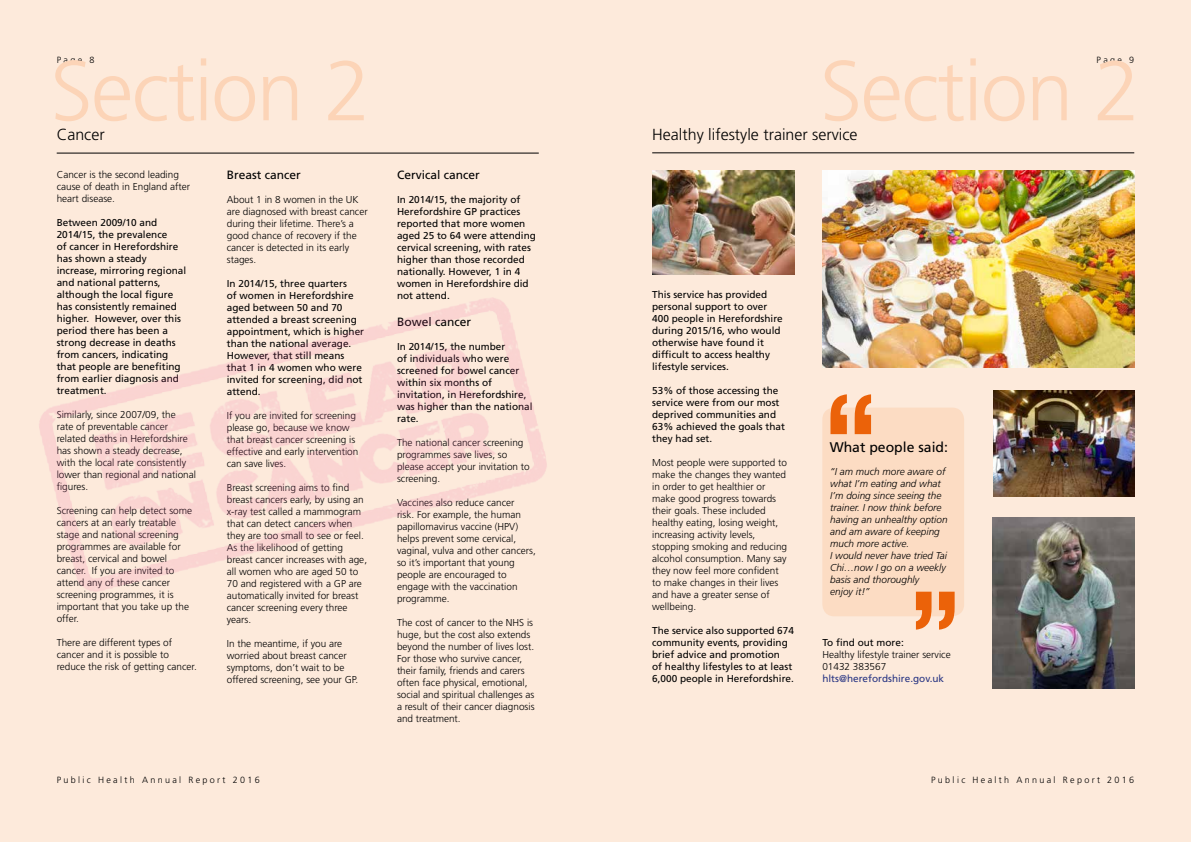
<style>
.page{position:relative;width:1191px;height:842px;background:#fdeadb}
.page>*{position:absolute;margin:0;border:0;box-sizing:border-box;transform-origin:0 0}
.t1{font:300 84.7px "Frutiger";letter-spacing:-.02em;color:#fcd4b7}
.t2{font:300 16px "Frutiger";color:#000}
.t3{font:14px "Frutiger";color:#000}
.t4{font:12px "Frutiger";color:#000}
.t5{font:300 10px/12px "Frutiger";color:#000}
.t6{font:10px/12px "Frutiger";color:#000}
.t7{font:italic 300 10px/12px "Frutiger";color:#000}
.t8{font:10px "Frutiger";color:#283583}
.t9{font:300 9px "Frutiger";letter-spacing:.26em;color:#000}
</style>
<div class="page">
<hr style="left:652px;top:153px;width:482px;height:1px;background:#000">
<hr style="left:57px;top:153px;width:482px;height:1px;background:#000">
<img style="left:39px;top:297px;width:508px;height:295px">
<img style="left:652px;top:170px;width:142px;height:105px">
<div style="left:822px;top:408px;width:142px;height:208px;background:#fcdcc3;border-radius:12px"></div>
<svg style="left:830px;top:394px;width:17px;height:40px"></svg>
<svg style="left:854px;top:394px;width:17px;height:40px"></svg>
<svg style="left:939px;top:592px;width:15px;height:38px"></svg>
<svg style="left:916px;top:592px;width:15px;height:38px"></svg>
<img style="left:993px;top:391px;width:141px;height:105px">
<img style="left:992px;top:517px;width:142px;height:172px">
<img style="left:822px;top:170px;width:312px;height:197px">
<p class="t9" style="left:57px;top:55px;width:39px">Page 8</p>
<h1 class="t1" style="left:50px;top:43px;width:322px">Section 2</h1>
<h2 class="t2" style="left:57px;top:125px;width:49px">Cancer</h2>
<p class="t5" style="left:57px;top:168px;width:135px">Cancer is the second leading cause of death in England after heart disease.</p>
<p class="t6" style="left:57px;top:216px;width:102px">Between 2009/10 and</p>
<p class="t4" style="left:227px;top:168px;width:76px">Breast cancer</p>
<p class="t5" style="left:227px;top:194px;width:142px">About 1 in 8 women in the UK are diagnosed with breast cancer during their lifetime. There’s a</p>
<p class="t6" style="left:57px;top:228px;width:131px">2014/15, the prevalence<br>of cancer in Herefordshire has shown a steady increase, mirroring regional and national patterns, although the local fgure has consistently remained higher. However, over this period there has been a strong decrease in deaths from cancers, indicating that people are benefting from earlier diagnosis and treatment.</p>
<p class="t5" style="left:57px;top:408px;width:141px">Similarly, since 2007/09, the<br>rate of preventable cancer related deaths in Herefordshire has shown a steady decrease, with the local rate consistently lower than regional and national fgures.</p>
<p class="t5" style="left:57px;top:504px;width:137px">Screening can help detect some cancers at an early treatable stage and national screening programmes are available for breast, cervical and bowel cancer. If you are invited to attend any of these cancer screening programmes, it is important that you take up the offer.</p>
<p class="t5" style="left:57px;top:636px;width:117px">There are different types of cancer and it is possible to</p>
<p class="t5" style="left:227px;top:230px;width:131px">good chance of recovery if the cancer is detected in its early stages.</p>
<p class="t6" style="left:227px;top:278px;width:139px">In 2014/15, three quarters<br>of women in Herefordshire aged between 50 and 70 attended a breast screening appointment, which is higher than the national average.<br>However, that still means that 1 in 4 women who were invited for screening, did not attend.</p>
<p class="t5" style="left:227px;top:410px;width:133px">If you are invited for screening please go, because we know that breast cancer screening is effective and early intervention can save lives.</p>
<p class="t5" style="left:227px;top:482px;width:142px">Breast screening aims to fnd breast cancers early, by using an x-ray test called a mammogram that can detect cancers when they are too small to see or feel.<br>As the likelihood of getting breast cancer increases with age, all women who are aged 50 to<br>70 and registered with a GP are automatically invited for breast cancer screening every three years.</p>
<p class="t5" style="left:227px;top:638px;width:121px">In the meantime, if you are worried about breast cancer</p>
<p class="t5" style="left:57px;top:660px;width:142px">reduce the risk of getting cancer.</p>
<p class="t5" style="left:227px;top:662px;width:133px">symptoms, don’t wait to be offered screening, see your GP.</p>
<p class="t4" style="left:397px;top:168px;width:84px">Cervical cancer</p>
<p class="t6" style="left:397px;top:194px;width:130px">In 2014/15, the majority of<br>Herefordshire GP practices reported that more women</p>
<p class="t6" style="left:397px;top:230px;width:140px">aged 25 to 64 were attending cervical screening, with rates higher than those recorded nationally. However, 1 in 4 women in Herefordshire did not attend.</p>
<p class="t4" style="left:397px;top:314px;width:76px">Bowel cancer</p>
<p class="t6" style="left:397px;top:340px;width:137px">In 2014/15, the number<br>of individuals who were screened for bowel cancer within six months of invitation, in Herefordshire, was higher than the national rate.</p>
<p class="t5" style="left:397px;top:436px;width:134px">The national cancer screening programmes save lives, so please accept your invitation to screening.</p>
<p class="t5" style="left:397px;top:496px;width:140px">Vaccines also reduce cancer<br>risk. For example, the human papillomavirus vaccine (HPV) helps prevent some cervical, vaginal, vulva and other cancers, so it’s important that young people are encouraged to engage with the vaccination programme.</p>
<p class="t5" style="left:397px;top:616px;width:139px">The cost of cancer to the NHS is huge, but the cost also extends beyond the number of lives lost.</p>
<p class="t5" style="left:397px;top:652px;width:139px">For those who survive cancer, their family, friends and carers often face physical, emotional, social and spiritual challenges as a result of their cancer diagnosis and treatment.</p>
<p class="t9" style="left:1096px;top:55px;width:39px">Page 9</p>
<p class="t1" style="left:820px;top:43px;width:322px">Section 2</p>
<h2 class="t2" style="left:652px;top:125px;width:207px">Healthy lifestyle trainer service</h2>
<p class="t6" style="left:652px;top:288px;width:132px">This service has provided personal support to over<br>400 people in Herefordshire during 2015/16, who would otherwise have found it diffcult to access healthy lifestyle services.</p>
<p class="t6" style="left:652px;top:384px;width:134px">53% of those accessing the service were from our most deprived communities and<br>63% achieved the goals that they had set.</p>
<p class="t5" style="left:652px;top:456px;width:136px">Most people were supported to make the changes they wanted in order to get healthier or make good progress towards their goals. These included healthy eating, losing weight, increasing activity levels, stopping smoking and reducing alcohol consumption. Many say they now feel more confdent to make changes in their lives and have a greater sense of wellbeing.</p>
<p class="t6" style="left:652px;top:624px;width:143px">The service also supported 674 community events, providing brief advice and promotion<br>of healthy lifestyles to at least<br>6,000 people in Herefordshire.</p>
<p class="t3" style="left:829px;top:438px;width:120px">What people said:</p>
<p class="t7" style="left:830px;top:466px;width:119px">“I am much more aware of what I’m eating and what<br>I’m doing since seeing the trainer. I now think before having an unhealthy option and am aware of keeping much more active.<br>I would never have tried Tai<br>Chi…now I go on a weekly basis and thoroughly<br>enjoy it!”</p>
<p class="t6" style="left:822px;top:636px;width:83px">To fnd out more:</p>
<p class="t5" style="left:822px;top:648px;width:130px">Healthy lifestyle trainer service<br>01432 383567</p>
<p class="t8" style="left:822px;top:672px;width:123px">hlts@herefordshire.gov.uk</p>
<p class="t9" style="left:57px;top:775px;width:205px">Public Health Annual Report 2016</p>
<p class="t9" style="left:931px;top:775px;width:205px">Public Health Annual Report 2016</p>
</div>
